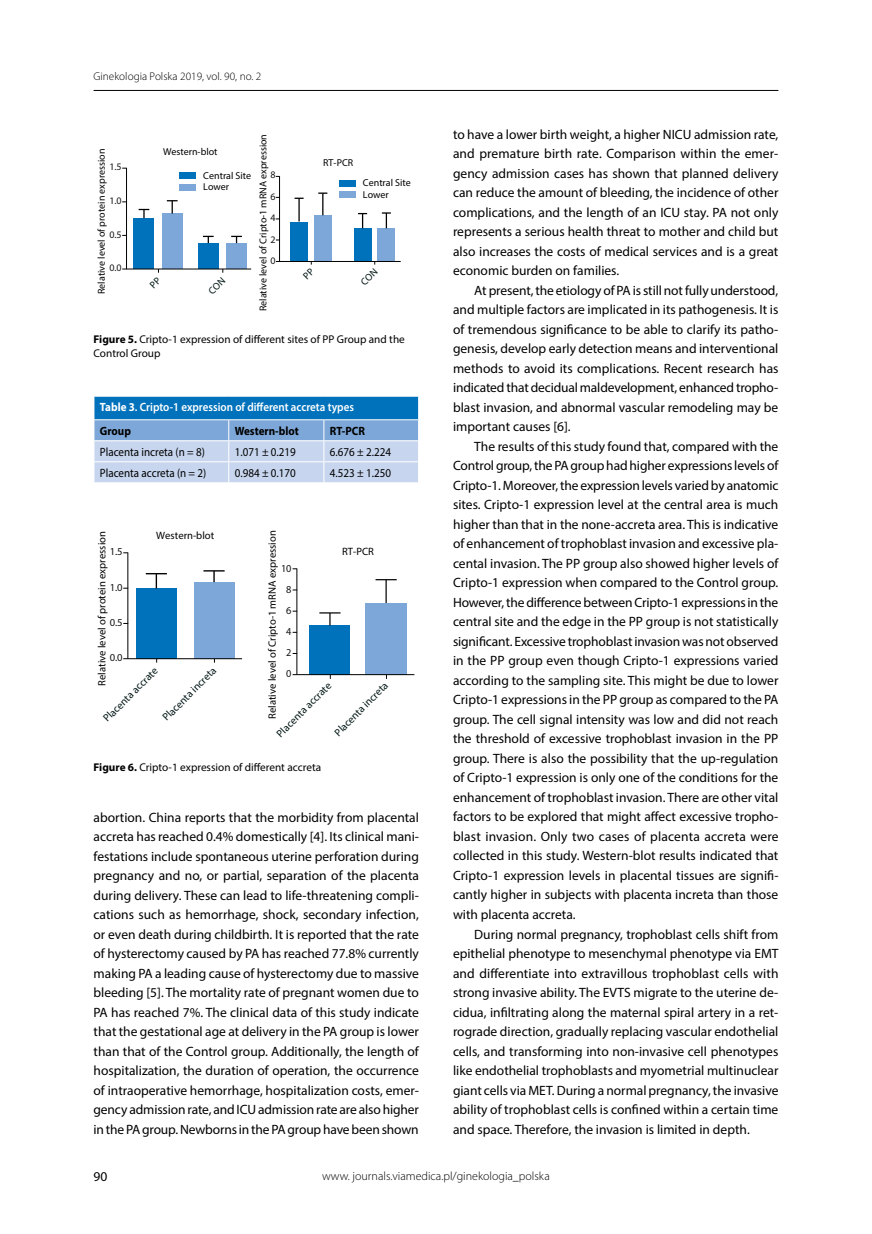
<style>
.page{position:relative;width:872px;height:1234px;background:#fff}
.page>*{position:absolute;margin:0;border:0;box-sizing:border-box;transform-origin:0 0}
.t1{font:13.5px/19.5px "Myriad Pro";color:#000;text-align:justify}
.t2{font:12px "Myriad Pro";color:#000;scale:.92 1}
.t3{font:600 12px/23.5px "Myriad Pro";color:#fff;scale:.92 1}
.t4{font:300 12px "Myriad Pro";color:#000}
.t5{font:700 12px "Myriad Pro";color:#000;scale:.92 1}
.t6{font:11.25px/14.2px "Myriad Pro";color:#000}
.t7{font:300 11.25px "Myriad Pro";color:#000}
.t8{font:10.65px "Myriad Pro";color:#000}
.t9{font:10.65px "Myriad Pro";color:#001615}
.t10{font:10.65px/21px "Myriad Pro";color:#151514;text-align:center}
.t11{font:10.05px/11.4px "Myriad Pro";color:#000}
.t12{font:10.05px/21.5px "Myriad Pro";color:#151514;text-align:justify}
.s1{font-weight:700}
.s2{font-weight:700;color:#000}
</style>
<div class="page">
<hr style="left:94px;top:90px;width:684px;height:1px;background:#000">
<svg style="left:94px;top:396px;width:325px;height:86px;background:#85b3dc"></svg>
<hr style="left:126px;top:168px;width:1px;height:101px;background:#000">
<div style="left:162px;top:213px;width:20px;height:56px;background:#7da7d8"></div>
<div style="left:226px;top:243px;width:21px;height:26px;background:#7da7d8"></div>
<div style="left:134px;top:218px;width:20px;height:51px;background:#0072bc"></div>
<div style="left:198px;top:243px;width:20px;height:26px;background:#0072bc"></div>
<svg style="left:139px;top:209px;width:10px;height:9px"></svg>
<svg style="left:167px;top:200px;width:11px;height:13px"></svg>
<svg style="left:203px;top:236px;width:11px;height:7px"></svg>
<svg style="left:231px;top:236px;width:11px;height:7px"></svg>
<hr style="left:122px;top:269px;width:129px;height:1px;background:#000">
<div style="left:180px;top:172px;width:16px;height:7px;background:#0072bc"></div>
<div style="left:180px;top:184px;width:16px;height:7px;background:#7da7d8"></div>
<hr style="left:279px;top:176px;width:1px;height:85px;background:#000">
<div style="left:339px;top:180px;width:16px;height:7px;background:#0072bc"></div>
<div style="left:339px;top:191px;width:16px;height:7px;background:#7da7d8"></div>
<div style="left:290px;top:221px;width:18px;height:40px;background:#0072bc"></div>
<div style="left:314px;top:215px;width:17px;height:46px;background:#7da7d8"></div>
<div style="left:354px;top:228px;width:17px;height:33px;background:#0072bc"></div>
<div style="left:378px;top:228px;width:17px;height:33px;background:#7da7d8"></div>
<svg style="left:294px;top:197px;width:9px;height:2px"></svg>
<hr style="left:298px;top:198px;width:2px;height:23px;background:#000">
<svg style="left:318px;top:192px;width:9px;height:23px"></svg>
<svg style="left:358px;top:213px;width:9px;height:15px"></svg>
<svg style="left:382px;top:212px;width:9px;height:16px"></svg>
<hr style="left:276px;top:261px;width:125px;height:1px;background:#000">
<hr style="left:128px;top:552px;width:1px;height:106px;background:#000">
<div style="left:194px;top:582px;width:41px;height:76px;background:#7da7d8"></div>
<div style="left:136px;top:588px;width:41px;height:70px;background:#0072bc"></div>
<svg style="left:146px;top:573px;width:21px;height:15px"></svg>
<svg style="left:203px;top:570px;width:22px;height:12px"></svg>
<hr style="left:123px;top:658px;width:119px;height:1px;background:#000">
<hr style="left:296px;top:568px;width:1px;height:106px;background:#000">
<div style="left:366px;top:603px;width:41px;height:71px;background:#7da7d8"></div>
<div style="left:309px;top:625px;width:41px;height:49px;background:#0072bc"></div>
<hr style="left:293px;top:674px;width:121px;height:1px;background:#000">
<svg style="left:319px;top:612px;width:21px;height:13px"></svg>
<svg style="left:375px;top:579px;width:22px;height:1px"></svg>
<hr style="left:385px;top:579px;width:2px;height:24px;background:#000">
<svg style="left:208px;top:269px;width:17px;height:4px"></svg>
<svg style="left:150px;top:269px;width:11px;height:4px"></svg>
<p class="t7" style="left:94px;top:70px;width:169px">Ginekologia Polska 2019, vol. 90, no. 2</p>
<p class="t11" style="left:96px;top:294px;width:147px;rotate:-90deg">Relative level of protein expression</p>
<p class="t12" style="left:109px;top:156px;width:13px">1.5</p>
<p class="t12" style="left:109px;top:190px;width:13px">1.0</p>
<p class="t12" style="left:109px;top:223px;width:13px">0.5</p>
<p class="t12" style="left:109px;top:257px;width:13px">0.0</p>
<p class="t11" style="left:163px;top:145px;width:56px">Western-blot</p>
<p class="t11" style="left:203px;top:169px;width:49px">Central Site<br>Lower</p>
<p class="t11" style="left:257px;top:311px;width:178px;rotate:-90deg">Relative level of Cripto-1 mRNA expression</p>
<p class="t11" style="left:323px;top:156px;width:31px">RT-PCR</p>
<p class="t12" style="left:270px;top:164px;width:7px">8<br>6<br>4<br>2<br>0</p>
<p class="t11" style="left:363px;top:177px;width:49px">Central Site<br>Lower</p>
<p class="t6" style="left:94px;top:331px;width:313px"><span class="s1">Figure 5.</span> Cripto-1 expression of different sites of PP Group and the<br>Control Group</p>
<p class="t3" style="left:100px;top:395px;width:278px"><span class="s1">Table 3</span>. Cripto-1 expression of different accreta types<br><span class="s2">Group</span></p>
<p class="t5" style="left:235px;top:423px;width:71px">Western-blot</p>
<p class="t5" style="left:330px;top:423px;width:40px">RT-PCR</p>
<p class="t2" style="left:100px;top:444px;width:115px">Placenta increta (n = 8)</p>
<p class="t2" style="left:235px;top:444px;width:68px">1.071 ± 0.219</p>
<p class="t2" style="left:330px;top:444px;width:68px">6.676 ± 2.224</p>
<p class="t2" style="left:100px;top:465px;width:117px">Placenta accreta (n = 2)</p>
<p class="t2" style="left:235px;top:465px;width:68px">0.984 ± 0.170</p>
<p class="t2" style="left:330px;top:465px;width:68px">4.523 ± 1.250</p>
<p class="t8" style="left:156px;top:529px;width:59px">Western-blot</p>
<p class="t8" style="left:95px;top:685px;width:156px;rotate:-90deg">Relative level of protein expression</p>
<p class="t10" style="left:110px;top:541px;width:14px">1.5</p>
<p class="t10" style="left:110px;top:576px;width:14px">1.0</p>
<p class="t10" style="left:110px;top:611px;width:14px">0.5</p>
<p class="t10" style="left:110px;top:647px;width:14px">0.0</p>
<p class="t9" style="left:100px;top:715px;width:74px;rotate:-45deg">Placenta accrate</p>
<p class="t9" style="left:160px;top:714px;width:72px;rotate:-45deg">Placenta increta</p>
<p class="t8" style="left:266px;top:718px;width:190px;rotate:-90deg">Relative level of Cripto-1 mRNA expression</p>
<p class="t8" style="left:342px;top:544px;width:33px">RT-PCR</p>
<p class="t10" style="left:281px;top:557px;width:12px">10<br>8<br>6<br>4<br>2<br>0</p>
<p class="t9" style="left:274px;top:730px;width:74px;rotate:-45deg">Placenta accrate</p>
<p class="t9" style="left:331px;top:729px;width:72px;rotate:-45deg">Placenta increta</p>
<p class="t6" style="left:94px;top:760px;width:229px"><span class="s1">Figure 6.</span> Cripto-1 expression of different accreta</p>
<p class="t1" style="left:94px;top:807px;width:327px">abortion. China reports that the morbidity from placental accreta has reached 0.4% domestically [4]. Its clinical mani&shy;festations include spontaneous uterine perforation during pregnancy and no, or partial, separation of the placenta during delivery. These can lead to life-threatening compli&shy;cations such as hemorrhage, shock, secondary infection, or even death during childbirth. It is reported that the rate of hysterectomy caused by PA has reached 77.8% currently making PA a leading cause of hysterectomy due to massive bleeding [5]. The mortality rate of pregnant women due to PA has reached 7%. The clinical data of this study indicate that the gestational age at delivery in the PA group is lower than that of the Control group. Additionally, the length of hospitalization, the duration of operation, the occurrence of intraoperative hemorrhage, hospitalization costs, emer&shy;gency admission rate, and ICU admission rate are also higher in the PA group. Newborns in the PA group have been shown</p>
<p class="t1" style="left:453px;top:124px;width:327px">to have a lower birth weight, a higher NICU admission rate, and premature birth rate. Comparison within the emer&shy;gency admission cases has shown that planned delivery can reduce the amount of bleeding, the incidence of other complications, and the length of an ICU stay. PA not only represents a serious health threat to mother and child but also increases the costs of medical services and is a great economic burden on families.</p>
<p class="t1" style="left:453px;top:280px;width:327px;text-indent:21px">At present, the etiology of PA is still not fully understood, and multiple factors are implicated in its pathogenesis. It is of tremendous significance to be able to clarify its patho&shy;genesis, develop early detection means and interventional methods to avoid its complications. Recent research has indicated that decidual maldevelopment, enhanced tropho&shy;blast invasion, and abnormal vascular remodeling may be important causes [6].</p>
<p class="t1" style="left:453px;top:436px;width:327px;text-indent:21px">The results of this study found that, compared with the Control group, the PA group had higher expressions levels of Cripto-1. Moreover, the expression levels varied by anatomic sites. Cripto-1 expression level at the central area is much higher than that in the none-accreta area. This is indicative of enhancement of trophoblast invasion and excessive pla&shy;cental invasion. The PP group also showed higher levels of Cripto-1 expression when compared to the Control group.<br>However, the difference between Cripto-1 expressions in the central site and the edge in the PP group is not statistically significant. Excessive trophoblast invasion was not observed in the PP group even though Cripto-1 expressions varied according to the sampling site. This might be due to lower Cripto-1 expressions in the PP group as compared to the PA group. The cell signal intensity was low and did not reach the threshold of excessive trophoblast invasion in the PP group. There is also the possibility that the up-regulation of Cripto-1 expression is only one of the conditions for the enhancement of trophoblast invasion. There are other vital factors to be explored that might affect excessive tropho&shy;blast invasion. Only two cases of placenta accreta were collected in this study. Western-blot results indicated that Cripto-1 expression levels in placental tissues are signifi&shy;cantly higher in subjects with placenta increta than those with placenta accreta.</p>
<p class="t1" style="left:453px;top:923px;width:327px;text-indent:21px">During normal pregnancy, trophoblast cells shift from epithelial phenotype to mesenchymal phenotype via EMT and differentiate into extravillous trophoblast cells with strong invasive ability. The EVTS migrate to the uterine de&shy;cidua, infiltrating along the maternal spiral artery in a ret&shy;rograde direction, gradually replacing vascular endothelial cells, and transforming into non-invasive cell phenotypes like endothelial trophoblasts and myometrial multinuclear giant cells via MET. During a normal pregnancy, the invasive ability of trophoblast cells is confined within a certain time and space. Therefore, the invasion is limited in depth.</p>
<p class="t1" style="left:94px;top:1166px;width:15px">90</p>
<p class="t4" style="left:322px;top:1168px;width:229px">www. journals.viamedica.pl/ginekologia_polska</p>
</div>
